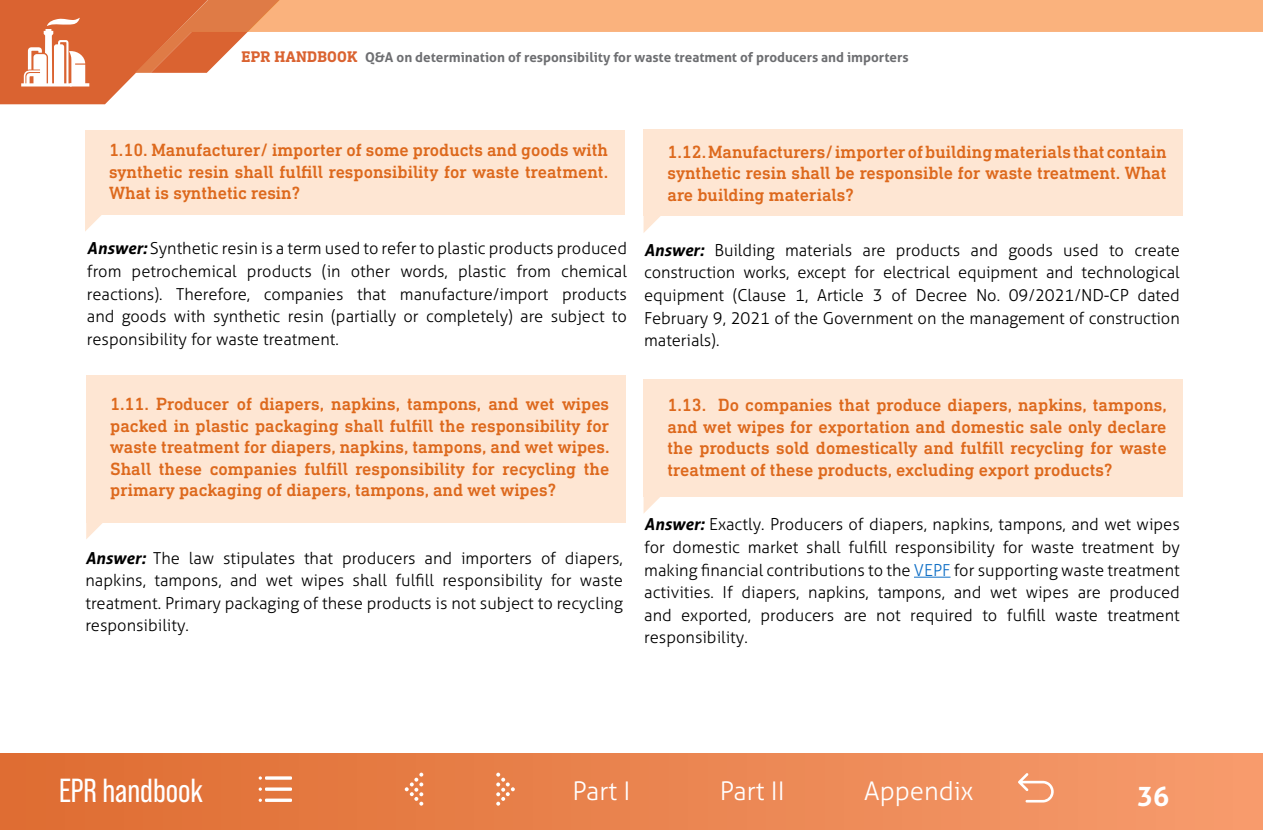
<style>
.page{position:relative;width:1263px;height:830px;background:#fff}
.page>*{position:absolute;margin:0;border:0;box-sizing:border-box;transform-origin:0 0}
.t1{font:33.3px "SVN Bebas Neue Pro Regular";color:#fff}
.t2{font:700 27px "SVN Aller";color:#fff}
.t3{font:300 25.65px "SVN Aller";color:#fff}
.t4{font:500 18px/21.6px "SVN DIN Next Slab";color:#dd691d;text-align:justify}
.t5{font:300 16.5px/22.5px "SVN Aller";color:#000;text-align:justify}
.t6{font:700 13.5px "SVN Aller";color:#6d6e71}
.s1{font-family:"SVN DIN Next Slab";font-size:15.6px;color:#da6331}
.s2{font-weight:700;font-style:italic}
.s3{color:#0f6fc6}
</style>
<div class="page">
<svg style="left:0;top:0;width:1263px;height:104px"></svg>
<div style="left:0;top:753px;width:1263px;height:76px;background:linear-gradient(to right,#de6d31,#f69b6d)"></div>
<svg style="left:496px;top:772px;width:19px;height:33px"></svg>
<svg style="left:405px;top:772px;width:18px;height:33px"></svg>
<hr style="left:265px;top:776px;width:27px;height:3px;background:#fff">
<hr style="left:265px;top:787px;width:27px;height:3px;background:#fff">
<hr style="left:265px;top:798px;width:27px;height:3px;background:#fff">
<svg style="left:1018px;top:772px;width:36px;height:30px"></svg>
<div style="left:85px;top:130px;width:539px;height:84px;background:#fee6d3"></div>
<svg style="left:85px;top:214px;width:19px;height:17px"></svg>
<div style="left:86px;top:374px;width:539px;height:148px;background:#fee6d3"></div>
<svg style="left:86px;top:522px;width:19px;height:17px"></svg>
<div style="left:643px;top:130px;width:540px;height:86px;background:#fee6d3"></div>
<svg style="left:643px;top:216px;width:18px;height:17px"></svg>
<div style="left:643px;top:378px;width:540px;height:118px;background:#fee6d3"></div>
<svg style="left:643px;top:496px;width:20px;height:17px"></svg>
<hr style="left:914px;top:576px;width:36px;height:1px;background:#0f6fc6">
<p class="t6" style="left:242px;top:47px;width:668px"><span class="s1">EPR HANDBOOK</span> Q&amp;A on determination of responsibility for waste treatment of producers and importers</p>
<p class="t4" style="left:109px;top:138px;width:501px">1.10. Manufacturer/ importer of some products and goods with synthetic resin shall fulfill responsibility for waste treatment.<br>What is synthetic resin?</p>
<p class="t5" style="left:87px;top:236px;width:542px"><span class="s2">Answer:</span> Synthetic resin is a term used to refer to plastic products produced from petrochemical products (in other words, plastic from chemical reactions). Therefore, companies that manufacture/import products and goods with synthetic resin (partially or completely) are subject to responsibility for waste treatment.</p>
<p class="t4" style="left:667px;top:140px;width:501px">1.12. Manufacturers/ importer of building materials that contain synthetic resin shall be responsible for waste treatment. What are building materials?</p>
<p class="t5" style="left:644px;top:238px;width:537px"><span class="s2">Answer:</span> Building materials are products and goods used to create construction works, except for electrical equipment and technological equipment (Clause 1, Article 3 of Decree No. 09/2021/ND-CP dated February 9, 2021 of the Government on the management of construction materials).</p>
<p class="t4" style="left:110px;top:392px;width:501px">1.11. Producer of diapers, napkins, tampons, and wet wipes packed in plastic packaging shall fulfill the responsibility for waste treatment for diapers, napkins, tampons, and wet wipes.<br>Shall these companies fulfill responsibility for recycling the primary packaging of diapers, tampons, and wet wipes?</p>
<p class="t5" style="left:85px;top:545px;width:539px"><span class="s2">Answer:</span> The law stipulates that producers and importers of diapers, napkins, tampons, and wet wipes shall fulfill responsibility for waste treatment. Primary packaging of these products is not subject to recycling responsibility.</p>
<p class="t4" style="left:667px;top:393px;width:501px">1.13. Do companies that produce diapers, napkins, tampons, and wet wipes for exportation and domestic sale only declare the products sold domestically and fulfill recycling for waste treatment of these products, excluding export products?</p>
<p class="t5" style="left:644px;top:512px;width:537px"><span class="s2">Answer:</span> Exactly. Producers of diapers, napkins, tampons, and wet wipes for domestic market shall fulfill responsibility for waste treatment by making financial contributions to the <span class="s3">VEPF</span> for supporting waste treatment activities. If diapers, napkins, tampons, and wet wipes are produced and exported, producers are not required to fulfill waste treatment responsibility.</p>
<h1 class="t1" style="left:59px;top:767px;width:146px">EPR handbook</h1>
<h3 class="t3" style="left:573px;top:771px;width:60px">Part I</h3>
<h3 class="t3" style="left:720px;top:771px;width:66px">Part II</h3>
<h3 class="t3" style="left:864px;top:771px;width:111px">Appendix</h3>
<h2 class="t2" style="left:1075px;top:776px;width:96px">36 36</h2>
</div>
